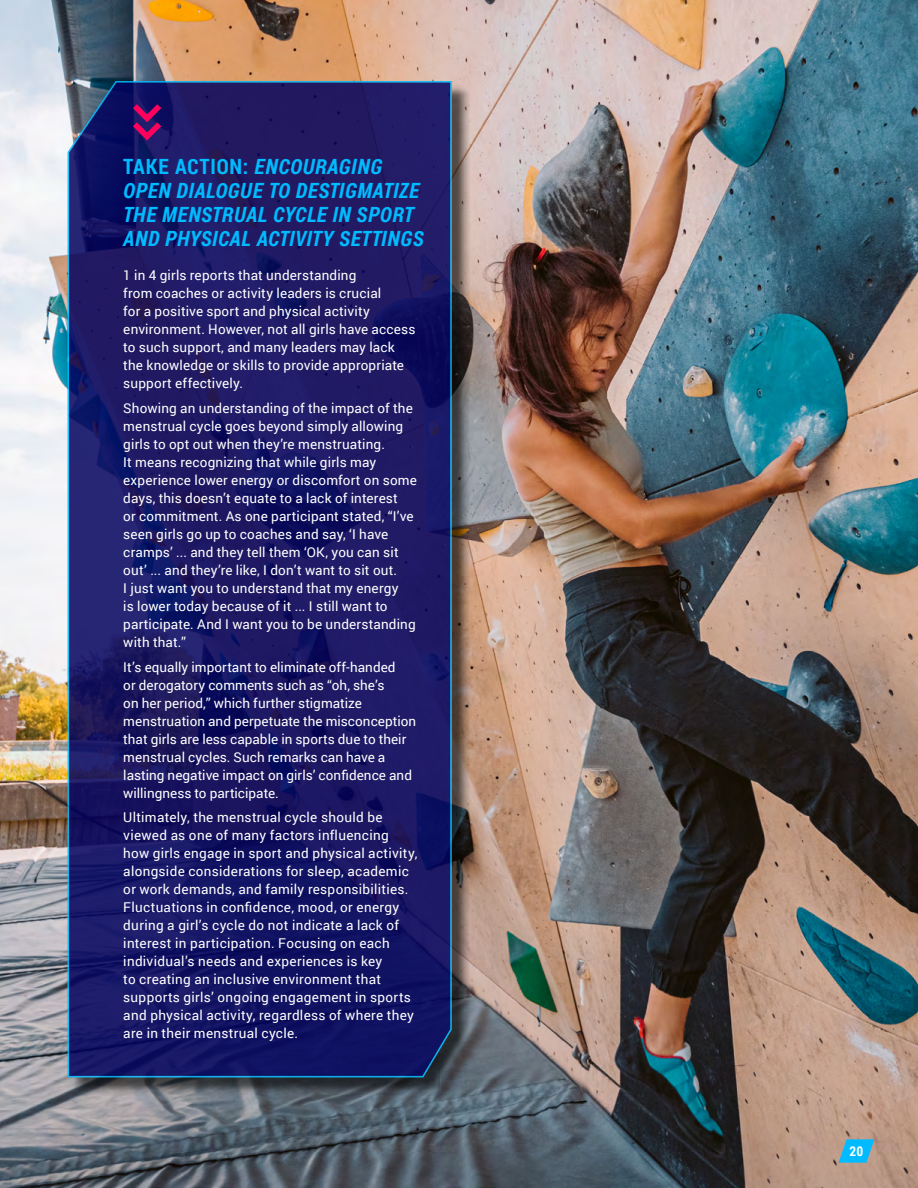
<style>
.page{position:relative;width:918px;height:1188px;background:#fff}
.page>*{position:absolute;margin:0;border:0;box-sizing:border-box;transform-origin:0 0}
.t1{font:italic 700 21px/24px "Roboto Condensed";letter-spacing:.025em;color:#0bf}
.t2{font:13.5px/18px "Roboto";letter-spacing:.015em;color:#fff}
.t3{font:700 13.5px "Roboto Condensed";color:#fff}
.s1{font-style:normal}
</style>
<div class="page">
<img style="left:0;top:0;width:918px;height:1188px">
<div style="left:70px;top:84px;width:401px;height:1012px;background:#000;opacity:.75"></div>
<svg style="left:67px;top:80px;width:386px;height:998px;background:#1b1a65"></svg>
<svg style="left:127px;top:98px;width:40px;height:46px;background:#450f61"></svg>
<svg style="left:839px;top:1139px;width:35px;height:24px"></svg>
<h1 class="t1" style="left:123px;top:154px;width:302px"><span class="s1">TAKE ACTION:</span> ENCOURAGING<br>OPEN DIALOGUE TO DESTIGMATIZE<br>THE MENSTRUAL CYCLE IN SPORT<br>AND PHYSICAL ACTIVITY SETTINGS</h1>
<p class="t2" style="left:123px;top:266px;width:294px">1 in 4 girls reports that understanding<br>from coaches or activity leaders is crucial<br>for a positive sport and physical activity environment. However, not all girls have access to such support, and many leaders may lack the knowledge or skills to provide appropriate support effectively.</p>
<p class="t2" style="left:123px;top:399px;width:295px">Showing an understanding of the impact of the menstrual cycle goes beyond simply allowing girls to opt out when they’re menstruating.<br>It means recognizing that while girls may experience lower energy or discomfort on some days, this doesn’t equate to a lack of interest<br>or commitment. As one participant stated, “I’ve seen girls go up to coaches and say, ‘I have cramps’ ... and they tell them ‘OK, you can sit out’ ... and they’re like, I don’t want to sit out.<br>I just want you to understand that my energy<br>is lower today because of it ... I still want to participate. And I want you to be understanding with that.”</p>
<p class="t2" style="left:123px;top:657px;width:294px">It’s equally important to eliminate off-handed<br>or derogatory comments such as “oh, she’s<br>on her period,” which further stigmatize menstruation and perpetuate the misconception that girls are less capable in sports due to their menstrual cycles. Such remarks can have a lasting negative impact on girls’ confidence and willingness to participate.</p>
<p class="t2" style="left:123px;top:808px;width:296px">Ultimately, the menstrual cycle should be viewed as one of many factors influencing how girls engage in sport and physical activity, alongside considerations for sleep, academic or work demands, and family responsibilities.<br>Fluctuations in confidence, mood, or energy during a girl’s cycle do not indicate a lack of interest in participation. Focusing on each individual’s needs and experiences is key<br>to creating an inclusive environment that supports girls’ ongoing engagement in sports and physical activity, regardless of where they are in their menstrual cycle.</p>
<p class="t3" style="left:850px;top:1142px;width:15px">20</p>
</div>
